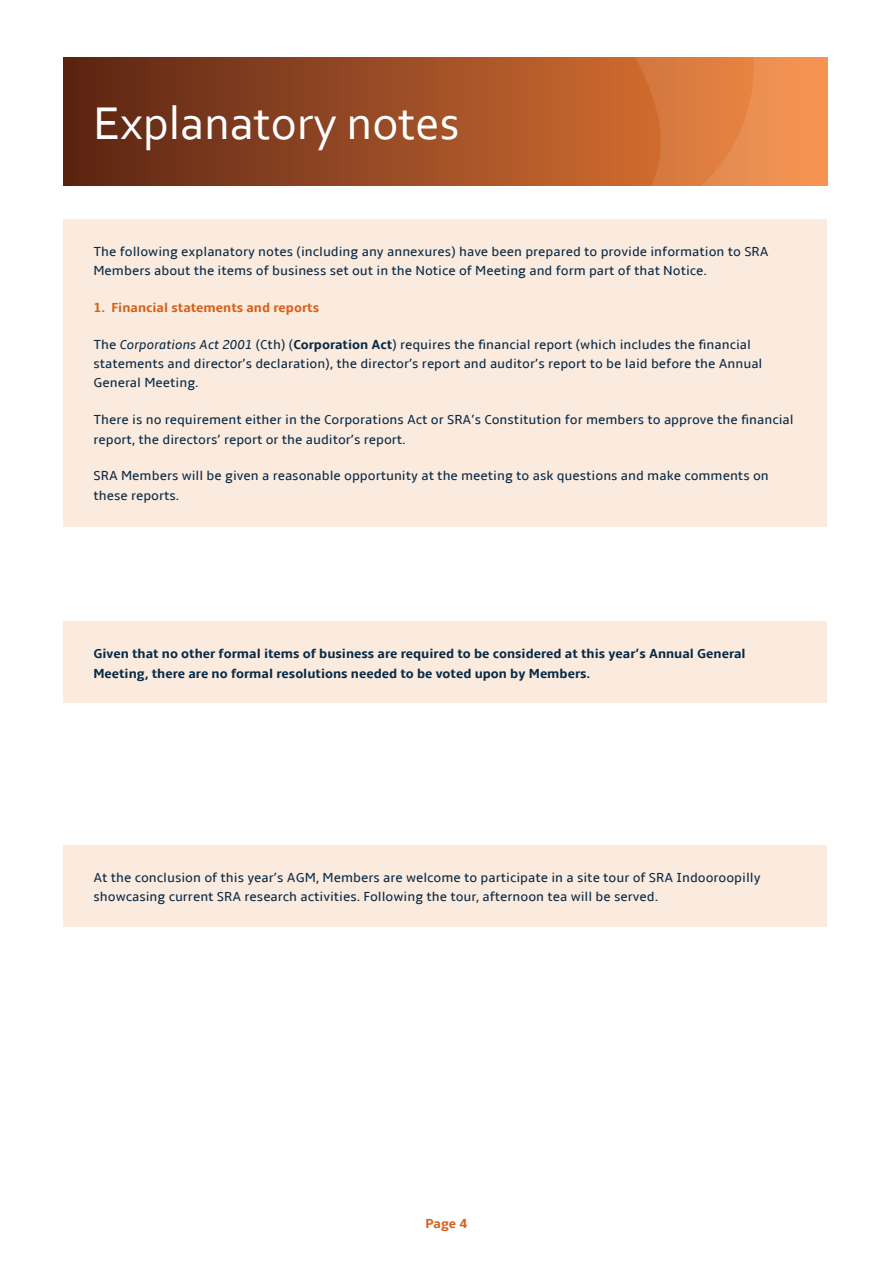
<style>
.page{position:relative;width:893px;height:1263px;background:#fff}
.page>*{position:absolute;margin:0;border:0;box-sizing:border-box;transform-origin:0 0}
.t1{font:48px "Corbel";color:#fff}
.t2{font:13.5px/19.5px "Amble";color:#092a47}
.t3{font:700 13.5px/19.5px "Amble";color:#092a47}
.t4{font:700 13.5px "Amble";color:#d6611b}
.s1{font-style:italic}
.s2{font-weight:700}
</style>
<div class="page">
<div style="left:63px;top:219px;width:764px;height:307px;background:#fbebde"></div>
<div style="left:63px;top:621px;width:764px;height:82px;background:#fbebde"></div>
<div style="left:63px;top:845px;width:764px;height:82px;background:#fbebde"></div>
<svg style="left:64px;top:58px;width:410px;height:127px"></svg>
<svg style="left:474px;top:58px;width:354px;height:127px"></svg>
<h1 class="t1" style="left:93px;top:93px;width:368px">Explanatory notes</h1>
<p class="t2" style="left:93px;top:242px;width:677px">The following explanatory notes (including any annexures) have been prepared to provide information to SRA<br>Members about the items of business set out in the Notice of Meeting and form part of that Notice.</p>
<p class="t4" style="left:93px;top:300px;width:227px">1. Financial statements and reports</p>
<p class="t2" style="left:93px;top:334px;width:670px">The <span class="s1">Corporations Act 2001</span> (Cth) (<span class="s2">Corporation Act</span>) requires the financial report (which includes the financial statements and director’s declaration), the director’s report and auditor’s report to be laid before the Annual<br>General Meeting.</p>
<p class="t2" style="left:93px;top:410px;width:702px">There is no requirement either in the Corporations Act or SRA’s Constitution for members to approve the financial report, the directors’ report or the auditor’s report.</p>
<p class="t2" style="left:93px;top:466px;width:677px">SRA Members will be given a reasonable opportunity at the meeting to ask questions and make comments on these reports.</p>
<p class="t3" style="left:93px;top:644px;width:654px">Given that no other formal items of business are required to be considered at this year’s Annual General<br>Meeting, there are no formal resolutions needed to be voted upon by Members.</p>
<p class="t2" style="left:93px;top:867px;width:669px">At the conclusion of this year’s AGM, Members are welcome to participate in a site tour of SRA Indooroopilly showcasing current SRA research activities. Following the tour, afternoon tea will be served.</p>
<p class="t4" style="left:426px;top:1215px;width:43px">Page 4</p>
</div>
